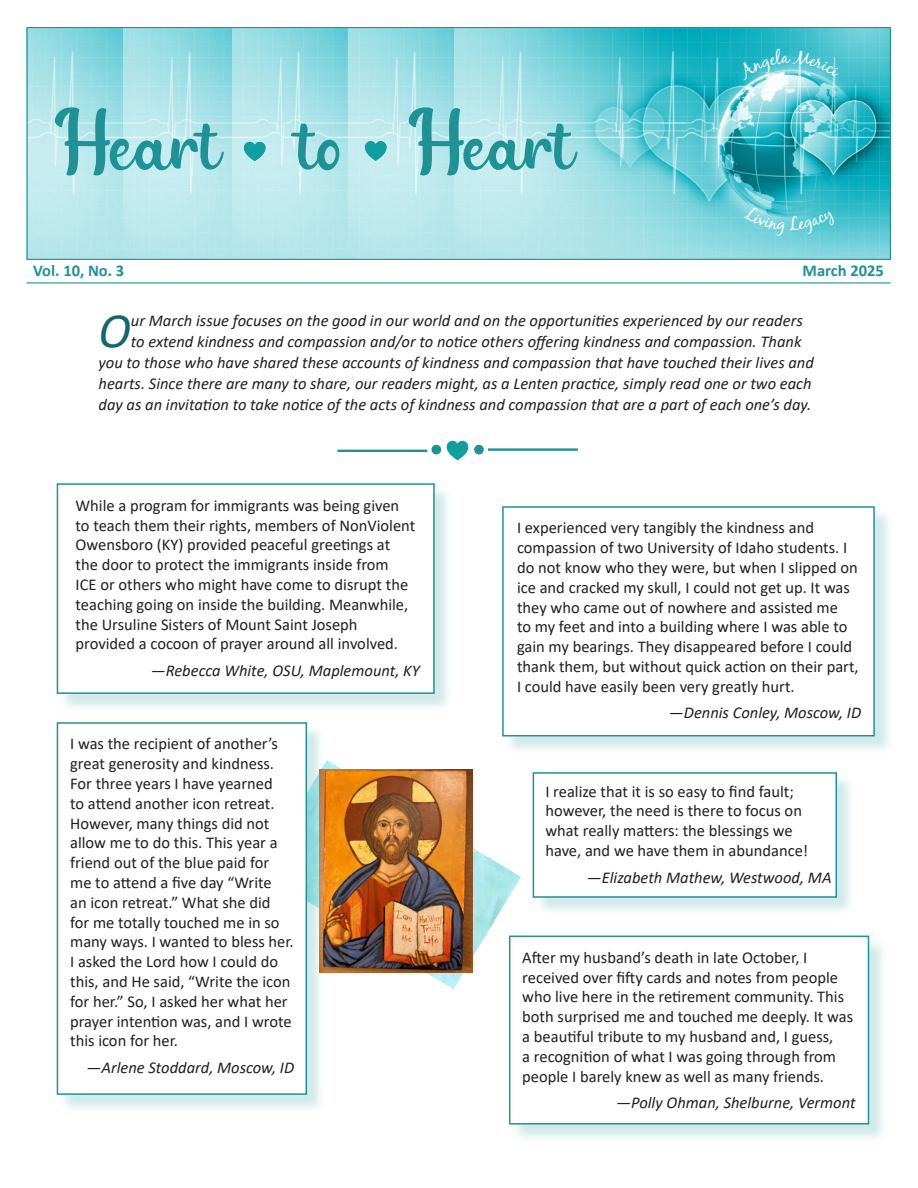
<style>
.page{position:relative;width:918px;height:1188px;background:#fff}
.page>*{position:absolute;margin:0;border:0;box-sizing:border-box;transform-origin:0 0}
.t1{font:75px "Butter Chicken";letter-spacing:-.01em;color:#1f9295}
.t2{font:italic 49.65px "Calibri";color:#14686a}
.t3{font:16.5px/19.8px "Calibri";color:#231f20}
.t4{font:italic 16.5px "Calibri";color:#231f20}
.t5{font:700 16.5px "Calibri";color:#1f9295}
</style>
<div class="page">
<img style="left:326px;top:760px;width:195px;height:229px">
<img style="left:29px;top:29px;width:95px;height:229px">
<img style="left:124px;top:29px;width:108px;height:229px">
<img style="left:232px;top:29px;width:116px;height:229px">
<img style="left:348px;top:29px;width:106px;height:229px">
<img style="left:454px;top:29px;width:435px;height:229px">
<div style="left:27px;top:27px;width:864px;height:233px;border:1px solid #1f9295"></div>
<hr style="left:27px;top:282px;width:864px;height:2px;background:#1f9295">
<img style="left:233px;top:132px;width:40px;height:39px">
<img style="left:355px;top:131px;width:39px;height:39px">
<hr style="left:338px;top:450px;width:89px;height:2px;background:#1f9295">
<img style="left:436px;top:440px;width:43px;height:21px">
<hr style="left:488px;top:448px;width:90px;height:3px;background:#1f9295">
<div style="left:432px;top:445px;width:9px;height:9px;background:#1f9295;border-radius:50%"></div>
<div style="left:432px;top:445px;width:9px;height:9px;border:1px solid #1f9295;border-radius:50%"></div>
<div style="left:475px;top:445px;width:8px;height:9px;background:#1f9295;border-radius:50%"></div>
<div style="left:474px;top:445px;width:10px;height:9px;border:1px solid #1f9295;border-radius:50%"></div>
<div style="left:59px;top:486px;width:394px;height:226px;background:#1f9295;opacity:.2"></div>
<div style="left:57px;top:483px;width:378px;height:211px;background:#fff;border:2px solid #1f9295"></div>
<div style="left:504px;top:508px;width:389px;height:247px;background:#1f9295;opacity:.2"></div>
<div style="left:502px;top:506px;width:373px;height:230px;background:#fff;border:2px solid #1f9295"></div>
<div style="left:59px;top:724px;width:267px;height:389px;background:#1f9295;opacity:.2"></div>
<div style="left:57px;top:722px;width:250px;height:373px;background:#fff;border:2px solid #1f9295"></div>
<div style="left:535px;top:774px;width:321px;height:142px;background:#1f9295;opacity:.2"></div>
<div style="left:533px;top:772px;width:304px;height:126px;background:#fff;border:2px solid #1f9295"></div>
<div style="left:511px;top:938px;width:377px;height:205px;background:#1f9295;opacity:.2"></div>
<div style="left:509px;top:936px;width:360px;height:189px;background:#fff;border:2px solid #1f9295"></div>
<img style="left:320px;top:770px;width:152px;height:202px">
<svg style="left:736px;top:48px;width:105px;height:32px;background:#4fc4d0"></svg>
<svg style="left:744px;top:205px;width:92px;height:32px;background:#64cbd5"></svg>
<p class="t1" style="left:64px;top:100px;width:512px">Heart to Heart</p>
<p class="t5" style="left:33px;top:259px;width:93px">Vol. 10, No. 3</p>
<p class="t5" style="left:803px;top:259px;width:83px">March 2025</p>
<p class="t2" style="left:99px;top:296px;width:34px">O</p>
<p class="t4" style="left:131px;top:309px;width:673px">ur March issue focuses on the good in our world and on the opportunities experienced by our readers</p>
<p class="t4" style="left:131px;top:330px;width:672px">to extend kindness and compassion and/or to notice others offering kindness and compassion. Thank</p>
<p class="t4" style="left:99px;top:351px;width:717px">you to those who have shared these accounts of kindness and compassion that have touched their lives and</p>
<p class="t4" style="left:99px;top:372px;width:715px">hearts. Since there are many to share, our readers might, as a Lenten practice, simply read one or two each</p>
<p class="t4" style="left:99px;top:393px;width:714px">day as an invitation to take notice of the acts of kindness and compassion that are a part of each one’s day.</p>
<p class="t3" style="left:76px;top:495px;width:341px">While a program for immigrants was being given to teach them their rights, members of NonViolent Owensboro (KY) provided peaceful greetings at the door to protect the immigrants inside from<br>ICE or others who might have come to disrupt the teaching going on inside the building. Meanwhile, the Ursuline Sisters of Mount Saint Joseph provided a cocoon of prayer around all involved.</p>
<p class="t4" style="left:151px;top:659px;width:271px">—Rebecca White, OSU, Maplemount, KY</p>
<p class="t3" style="left:70px;top:734px;width:225px">I was the recipient of another’s great generosity and kindness.<br>For three years I have yearned<br>to attend another icon retreat.<br>However, many things did not allow me to do this. This year a friend out of the blue paid for me to attend a five day “Write<br>an icon retreat.” What she did<br>for me totally touched me in so many ways. I wanted to bless her.<br>I asked the Lord how I could do this, and He said, “Write the icon for her.” So, I asked her what her prayer intention was, and I wrote this icon for her.</p>
<p class="t4" style="left:87px;top:1056px;width:209px">—Arlene Stoddard, Moscow, ID</p>
<p class="t3" style="left:517px;top:518px;width:343px">I experienced very tangibly the kindness and compassion of two University of Idaho students. I do not know who they were, but when I slipped on ice and cracked my skull, I could not get up. It was they who came out of nowhere and assisted me<br>to my feet and into a building where I was able to gain my bearings. They disappeared before I could thank them, but without quick action on their part, I could have easily been very greatly hurt.</p>
<p class="t4" style="left:669px;top:701px;width:194px">—Dennis Conley, Moscow, ID</p>
<p class="t3" style="left:545px;top:781px;width:264px">I realize that it is so easy to find fault; however, the need is there to focus on what really matters: the blessings we have, and we have them in abundance!</p>
<p class="t4" style="left:587px;top:866px;width:246px">—Elizabeth Mathew, Westwood, MA</p>
<p class="t3" style="left:522px;top:947px;width:332px">After my husband’s death in late October, I received over fifty cards and notes from people who live here in the retirement community. This both surprised me and touched me deeply. It was a beautiful tribute to my husband and, I guess,<br>a recognition of what I was going through from people I barely knew as well as many friends.</p>
<p class="t4" style="left:616px;top:1091px;width:241px">—Polly Ohman, Shelburne, Vermont</p>
</div>
